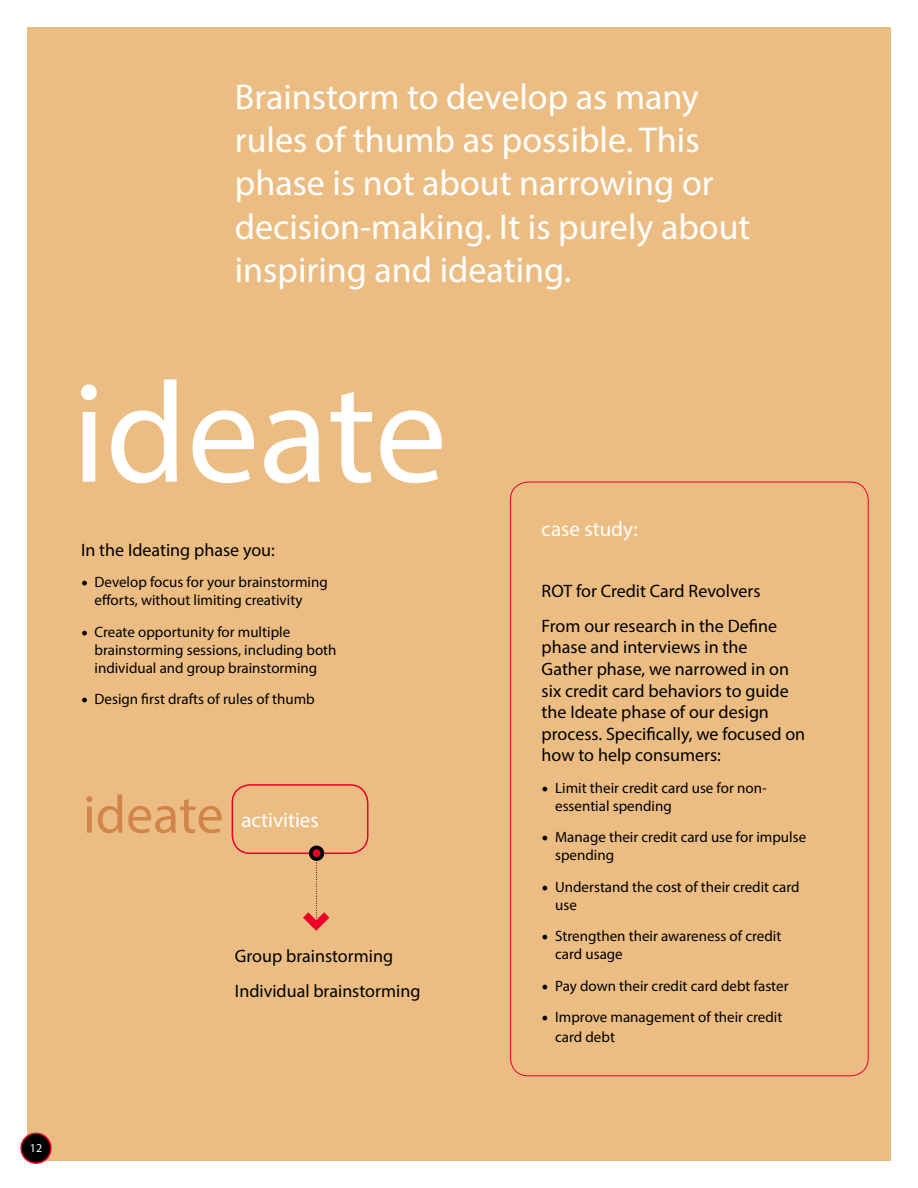
<style>
.page{position:relative;width:918px;height:1188px;background:#fff}
.page>*{position:absolute;margin:0;border:0;box-sizing:border-box;transform-origin:0 0}
.t1{font:144px "Myriad Pro";color:#fff}
.t2{font:54px "Myriad Pro";color:#d2854a}
.t3{font:36px/43.2px "Myriad Pro";color:#fff}
.t4{font:21px "Myriad Pro";color:#fff}
.t5{font:18px/21.6px "Myriad Pro";color:#000}
.t6{font:15px/18px "Myriad Pro";color:#000}
.t7{font:12px "Myriad Pro";color:#fff}
.s1{font-family:"Minion Pro";font-size:18px}
</style>
<div class="page">
<div style="left:27px;top:27px;width:864px;height:1134px;background:#ecbd82"></div>
<div style="left:232px;top:784px;width:136px;height:70px;border:2px solid #eb0029;border-radius:18px"></div>
<svg style="left:295px;top:853px;width:42px;height:78px"></svg>
<div style="left:311px;top:847px;width:11px;height:12px;background:#eb0029;border-radius:50%"></div>
<div style="left:309px;top:846px;width:15px;height:15px;border:4px solid #000;border-radius:50%"></div>
<div style="left:21px;top:1133px;width:30px;height:30px;background:#000;border-radius:50%"></div>
<div style="left:20px;top:1133px;width:32px;height:31px;border:2px solid #eb0029;border-radius:50%"></div>
<h3 class="t3" style="left:235px;top:75px;width:517px">Brainstorm to develop as many rules of thumb as possible. This phase is not about narrowing or decision-making. It is purely about inspiring and ideating.</h3>
<h1 class="t1" style="left:72px;top:345px;width:376px">ideate</h1>
<p class="t5" style="left:81px;top:539px;width:195px">In the Ideating phase you:</p>
<p class="t6" style="left:94px;top:573px;width:235px;text-indent:-14px"><span class="s1">•</span> Develop focus for your brainstorming efforts, without limiting creativity</p>
<p class="t6" style="left:94px;top:622px;width:244px;text-indent:-14px"><span class="s1">•</span> Create opportunity for multiple brainstorming sessions, including both individual and group brainstorming</p>
<p class="t6" style="left:81px;top:690px;width:235px"><span class="s1">•</span> Design first drafts of rules of thumb</p>
<h2 class="t2" style="left:83px;top:781px;width:142px">ideate</h2>
<h3 class="t4" style="left:241px;top:807px;width:79px">activities</h3>
<p class="t5" style="left:235px;top:938px;width:187px;line-height:35.1px">Group brainstorming<br>Individual brainstorming</p>
<h3 class="t4" style="left:542px;top:516px;width:98px">case study:</h3>
<p class="t5" style="left:542px;top:573px;width:237px;line-height:35.1px">ROT for Credit Card Revolvers<br>From our research in the Define</p>
<p class="t5" style="left:542px;top:636px;width:265px">phase and interviews in the<br>Gather phase, we narrowed in on six credit card behaviors to guide the Ideate phase of our design process. Specifically, we focused on how to help consumers:</p>
<p class="t6" style="left:555px;top:779px;width:213px;text-indent:-14px"><span class="s1">•</span> Limit their credit card use for non&shy;essential spending</p>
<p class="t6" style="left:555px;top:828px;width:253px;text-indent:-14px"><span class="s1">•</span> Manage their credit card use for impulse spending</p>
<p class="t6" style="left:555px;top:878px;width:246px;text-indent:-14px"><span class="s1">•</span> Understand the cost of their credit card use</p>
<p class="t6" style="left:555px;top:927px;width:228px;text-indent:-14px"><span class="s1">•</span> Strengthen their awareness of credit card usage</p>
<p class="t6" style="left:542px;top:977px;width:248px"><span class="s1">•</span> Pay down their credit card debt faster</p>
<p class="t6" style="left:555px;top:1007px;width:229px;line-height:19.8px;text-indent:-14px"><span class="s1">•</span> Improve management of their credit card debt</p>
<p class="t7" style="left:30px;top:1140px;width:14px">12</p>
</div>
